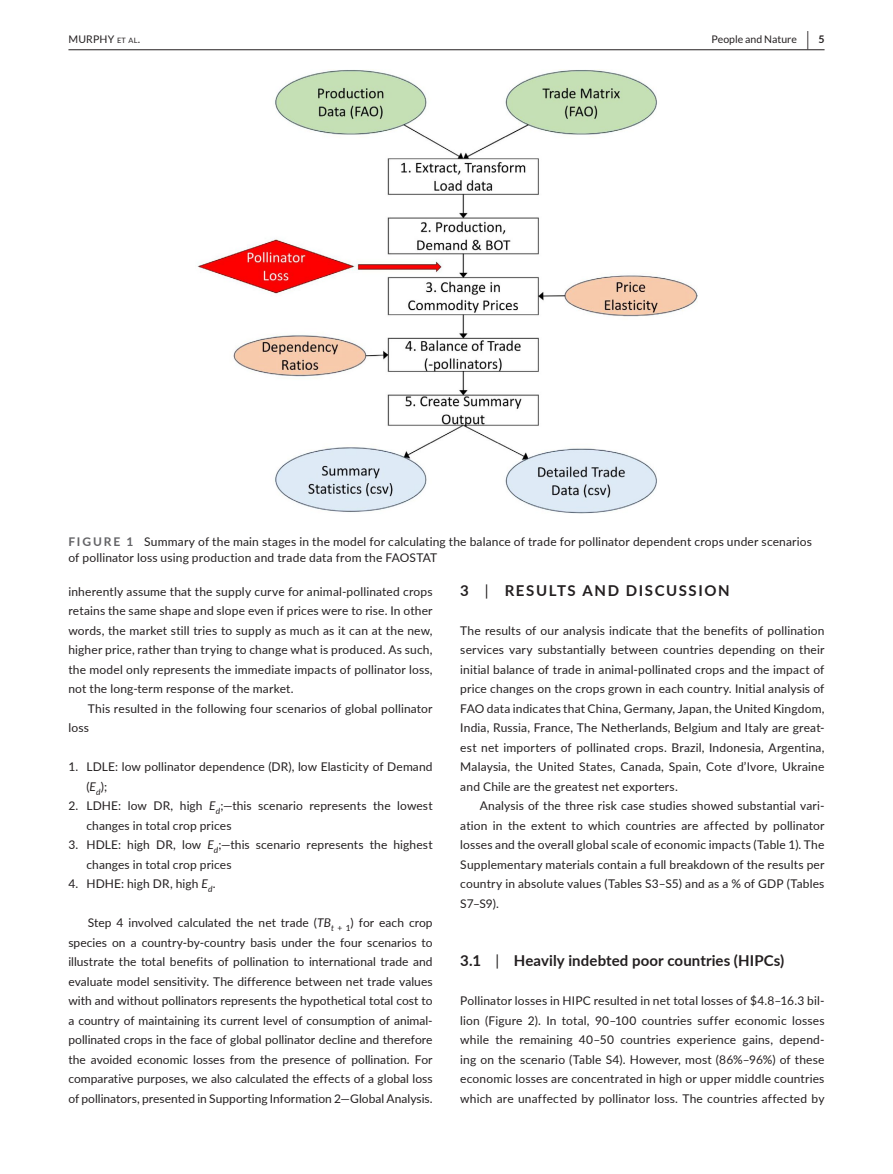
<style>
.page{position:relative;width:893px;height:1174px;background:#fff}
.page>*{position:absolute;margin:0;border:0;box-sizing:border-box;transform-origin:0 0}
.t1{font:700 15px "Lato";letter-spacing:.01em;color:#231f20}
.t2{font:700 15px "Lato";letter-spacing:.11em;color:#231f20}
.t3{font:12px/19.5px "Lato";letter-spacing:.01em;color:#231f20;text-align:justify}
.t4{font:10.5px "Lato";color:#231f20}
.t5{font:10.5px "Lato";letter-spacing:.02em;color:#231f20}
.s1{font-size:7.35px}
.s2{font-weight:700;font-size:19.5px}
.s3{font-weight:700}
.s4{font-weight:700;color:#636366}
.s5{font-style:italic}
.s6{font-weight:400}
</style>
<div class="page">
<hr style="left:68px;top:49px;width:756px;height:1px;background:#231f20">
<img style="left:197px;top:69px;width:500px;height:444px">
<p class="t5" style="left:68px;top:31px;width:73px">MURPHY <span class="s1">et al</span>.</p>
<p class="t4" style="left:712px;top:33px;width:114px">People and Nature <span class="s2">|</span> <span class="s3">5</span></p>
<p class="t3" style="left:68px;top:532px;width:745px;line-height:16.5px"><span class="s4">FIGURE 1</span> Summary of the main stages in the model for calculating the balance of trade for pollinator dependent crops under scenarios of pollinator loss using production and trade data from the FAOSTAT</p>
<p class="t3" style="left:68px;top:581px;width:366px">inherently assume that the supply curve for animal-pollinated crops retains the same shape and slope even if prices were to rise. In other words, the market still tries to supply as much as it can at the new, higher price, rather than trying to change what is produced. As such, the model only represents the immediate impacts of pollinator loss, not the long-term response of the market.</p>
<p class="t3" style="left:68px;top:698px;width:366px;text-indent:20px">This resulted in the following four scenarios of global pollinator loss</p>
<p class="t3" style="left:86px;top:756px;width:348px;text-indent:-18px">1. LDLE: low pollinator dependence (DR), low Elasticity of Demand (<span class="s5">E</span><sub>d</sub>);</p>
<p class="t3" style="left:86px;top:795px;width:348px;text-indent:-18px">2. LDHE: low DR, high <span class="s5">E</span><sub>d</sub>;—this scenario represents the lowest changes in total crop prices</p>
<p class="t3" style="left:86px;top:834px;width:348px;text-indent:-18px">3. HDLE: high DR, low <span class="s5">E</span><sub>d</sub>;—this scenario represents the highest changes in total crop prices</p>
<p class="t3" style="left:68px;top:873px;width:149px">4. HDHE: high DR, high <span class="s5">E</span><sub>d</sub>.</p>
<p class="t3" style="left:68px;top:912px;width:366px;text-indent:20px">Step 4 involved calculated the net trade (<span class="s5">TB</span><sub>t</sub> <sub>+</sub> <sub>1</sub>) for each crop species on a country-by-country basis under the four scenarios to illustrate the total benefits of pollination to international trade and evaluate model sensitivity. The difference between net trade values with and without pollinators represents the hypothetical total cost to a country of maintaining its current level of consumption of animal&shy;pollinated crops in the face of global pollinator decline and therefore the avoided economic losses from the presence of pollination. For comparative purposes, we also calculated the effects of a global loss of pollinators, presented in Supporting Information 2—Global Analysis.</p>
<p class="t2" style="left:460px;top:579px;width:271px">3 <span class="s6">|</span> RESULTS AND DISCUSSION</p>
<p class="t3" style="left:460px;top:620px;width:366px">The results of our analysis indicate that the benefits of pollination services vary substantially between countries depending on their initial balance of trade in animal-pollinated crops and the impact of price changes on the crops grown in each country. Initial analysis of FAO data indicates that China, Germany, Japan, the United Kingdom, India, Russia, France, The Netherlands, Belgium and Italy are great&shy;est net importers of pollinated crops. Brazil, Indonesia, Argentina, Malaysia, the United States, Canada, Spain, Cote d’Ivore, Ukraine and Chile are the greatest net exporters.</p>
<p class="t3" style="left:460px;top:795px;width:366px;text-indent:20px">Analysis of the three risk case studies showed substantial vari&shy;ation in the extent to which countries are affected by pollinator losses and the overall global scale of economic impacts (Table 1). The Supplementary materials contain a full breakdown of the results per country in absolute values (Tables S3–S5) and as a % of GDP (Tables S7–S9).</p>
<p class="t1" style="left:460px;top:950px;width:326px">3.1 <span class="s6">|</span> Heavily indebted poor countries (HIPCs)</p>
<p class="t3" style="left:460px;top:990px;width:366px">Pollinator losses in HIPC resulted in net total losses of $4.8–16.3 bil&shy;lion (Figure 2). In total, 90–100 countries suffer economic losses while the remaining 40–50 countries experience gains, depend&shy;ing on the scenario (Table S4). However, most (86%–96%) of these economic losses are concentrated in high or upper middle countries which are unaffected by pollinator loss. The countries affected by</p>
</div>
